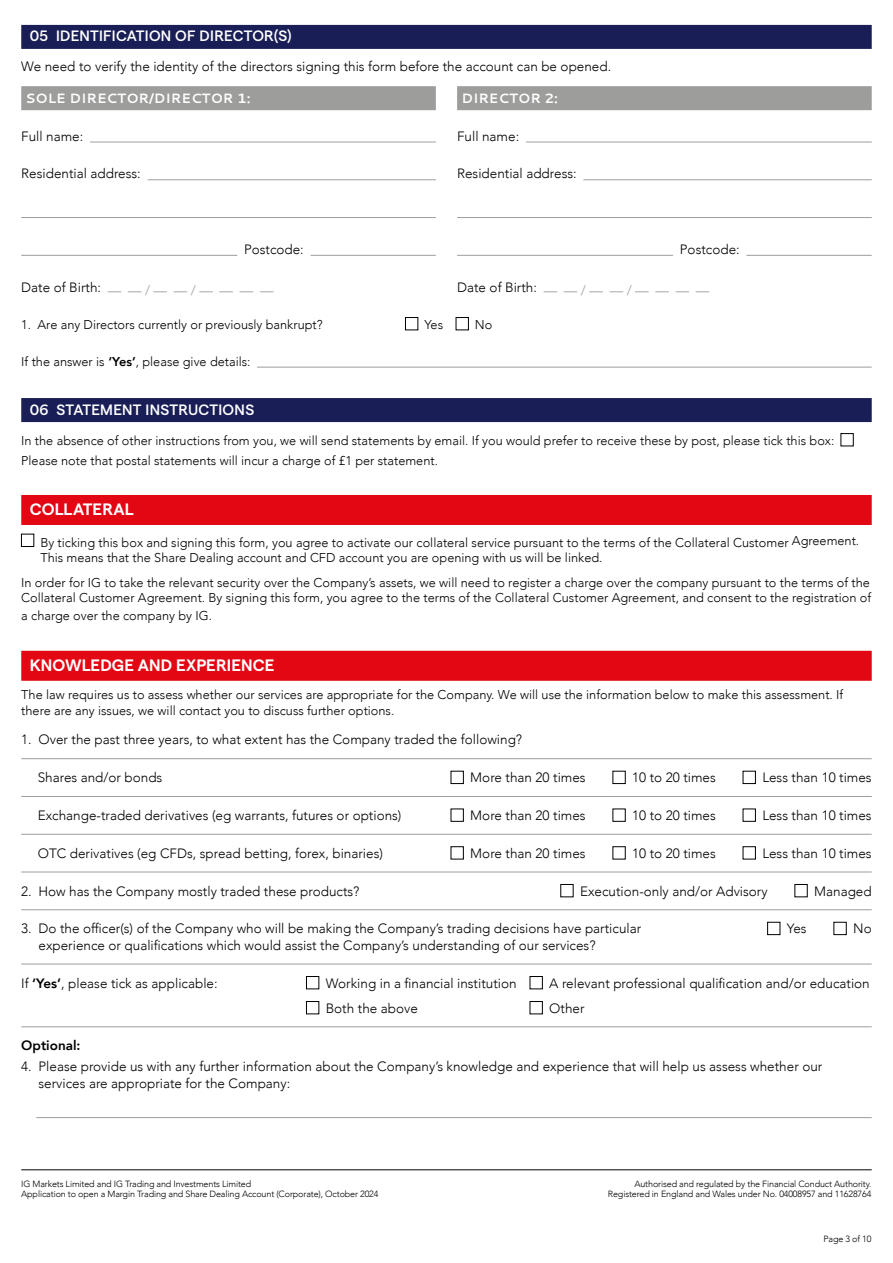
<style>
.page{position:relative;width:893px;height:1263px;background:#fff}
.page>*{position:absolute;margin:0;border:0;box-sizing:border-box;transform-origin:0 0}
.t1{font:600 16.5px "Matter SQ";letter-spacing:.005em;color:#fff}
.t2{font:500 15px "Matter SQ";letter-spacing:.015em;color:#fff}
.t3{font:300 13.5px/16.5px "Avenir";color:#000}
.t4{font:700 13.5px "Cantarell";color:#fff}
.t5{font:800 13.5px "Avenir";color:#000}
.t6{font:300 12.75px/15.8px "Avenir";color:#000}
.t7{font:300 9px/10.5px "Avenir";letter-spacing:-.015em;color:#000;text-align:right}
.s1{color:#9d9d9c}
.s2{font-weight:800}
</style>
<div class="page">
<hr style="left:21px;top:1169px;width:851px;height:1px;background:#000">
<div style="left:21px;top:25px;width:851px;height:24px;background:#1a1e57"></div>
<div style="left:21px;top:86px;width:415px;height:24px;background:#9d9d9c"></div>
<hr style="left:90px;top:142px;width:346px;height:1px;background:#9d9d9c">
<hr style="left:148px;top:180px;width:288px;height:1px;background:#9d9d9c">
<hr style="left:21px;top:217px;width:415px;height:1px;background:#9d9d9c">
<hr style="left:21px;top:255px;width:216px;height:1px;background:#9d9d9c">
<hr style="left:311px;top:255px;width:125px;height:1px;background:#9d9d9c">
<div style="left:457px;top:86px;width:415px;height:24px;background:#9d9d9c"></div>
<hr style="left:526px;top:142px;width:346px;height:1px;background:#9d9d9c">
<hr style="left:583px;top:180px;width:289px;height:1px;background:#9d9d9c">
<hr style="left:457px;top:217px;width:415px;height:1px;background:#9d9d9c">
<hr style="left:457px;top:255px;width:216px;height:1px;background:#9d9d9c">
<hr style="left:746px;top:255px;width:126px;height:1px;background:#9d9d9c">
<div style="left:405px;top:317px;width:13px;height:13px;border:1px solid #000"></div>
<div style="left:456px;top:317px;width:13px;height:13px;border:1px solid #000"></div>
<hr style="left:257px;top:367px;width:615px;height:1px;background:#9d9d9c">
<div style="left:21px;top:398px;width:851px;height:24px;background:#1a1e57"></div>
<div style="left:21px;top:495px;width:851px;height:30px;background:#e30613"></div>
<div style="left:21px;top:651px;width:851px;height:30px;background:#e30613"></div>
<hr style="left:21px;top:758px;width:851px;height:1px;background:#9d9d9c">
<hr style="left:21px;top:796px;width:851px;height:1px;background:#9d9d9c">
<hr style="left:21px;top:834px;width:851px;height:1px;background:#9d9d9c">
<hr style="left:21px;top:872px;width:851px;height:1px;background:#9d9d9c">
<hr style="left:21px;top:909px;width:851px;height:1px;background:#9d9d9c">
<hr style="left:21px;top:964px;width:851px;height:1px;background:#9d9d9c">
<hr style="left:21px;top:1026px;width:851px;height:1px;background:#9d9d9c">
<hr style="left:36px;top:1117px;width:836px;height:1px;background:#9d9d9c">
<div style="left:841px;top:433px;width:12px;height:13px;border:1px solid #000"></div>
<div style="left:21px;top:534px;width:13px;height:13px;border:1px solid #000"></div>
<div style="left:451px;top:771px;width:13px;height:13px;border:1px solid #000"></div>
<div style="left:613px;top:771px;width:12px;height:13px;border:1px solid #000"></div>
<div style="left:743px;top:771px;width:13px;height:13px;border:1px solid #000"></div>
<div style="left:451px;top:809px;width:13px;height:12px;border:1px solid #000"></div>
<div style="left:743px;top:809px;width:13px;height:12px;border:1px solid #000"></div>
<div style="left:451px;top:846px;width:13px;height:13px;border:1px solid #000"></div>
<div style="left:743px;top:846px;width:13px;height:13px;border:1px solid #000"></div>
<div style="left:561px;top:884px;width:12px;height:13px;border:1px solid #000"></div>
<div style="left:795px;top:884px;width:12px;height:13px;border:1px solid #000"></div>
<div style="left:767px;top:922px;width:13px;height:13px;border:1px solid #000"></div>
<div style="left:834px;top:922px;width:12px;height:13px;border:1px solid #000"></div>
<div style="left:306px;top:976px;width:13px;height:13px;border:1px solid #000"></div>
<div style="left:530px;top:976px;width:13px;height:13px;border:1px solid #000"></div>
<div style="left:306px;top:1001px;width:13px;height:13px;border:1px solid #000"></div>
<div style="left:530px;top:1001px;width:13px;height:13px;border:1px solid #000"></div>
<p class="t2" style="left:30px;top:25px;width:263px">05 IDENTIFICATION OF DIRECTOR(S)</p>
<p class="t3" style="left:21px;top:58px;width:591px">We need to verify the identity of the directors signing this form before the account can be opened.</p>
<p class="t4" style="left:26px;top:89px;width:227px">SOLE DIRECTOR/DIRECTOR 1:</p>
<p class="t3" style="left:21px;top:128px;width:64px">Full name:</p>
<p class="t3" style="left:21px;top:165px;width:121px">Residential address:</p>
<p class="t4" style="left:461px;top:89px;width:98px">DIRECTOR 2:</p>
<p class="t3" style="left:457px;top:128px;width:64px">Full name:</p>
<p class="t3" style="left:457px;top:165px;width:121px">Residential address:</p>
<p class="t3" style="left:244px;top:241px;width:61px">Postcode:</p>
<p class="t3" style="left:21px;top:279px;width:254px">Date of Birth: <span class="s1">— — / — — / — — — —</span></p>
<p class="t3" style="left:680px;top:241px;width:61px">Postcode:</p>
<p class="t3" style="left:457px;top:279px;width:254px">Date of Birth: <span class="s1">— — / — — / — — — —</span></p>
<p class="t6" style="left:21px;top:316px;width:303px">1. Are any Directors currently or previously bankrupt?</p>
<p class="t6" style="left:424px;top:316px;width:20px">Yes</p>
<p class="t6" style="left:475px;top:316px;width:19px">No</p>
<p class="t6" style="left:21px;top:353px;width:231px">If the answer is <span class="s2">‘Yes’</span>, please give details:</p>
<p class="t2" style="left:30px;top:398px;width:226px">06 STATEMENT INSTRUCTIONS</p>
<p class="t6" style="left:21px;top:430px;width:815px;line-height:20px">In the absence of other instructions from you, we will send statements by email. If you would prefer to receive these by post, please tick this box:<br>Please note that postal statements will incur a charge of £1 per statement.</p>
<p class="t1" style="left:30px;top:497px;width:105px">COLLATERAL</p>
<p class="t6" style="left:40px;top:534px;width:820px">By ticking this box and signing this form, you agree to activate our collateral service pursuant to the terms of the Collateral Customer Agreement.<br>This means that the Share Dealing account and CFD account you are opening with us will be linked.</p>
<p class="t6" style="left:21px;top:574px;width:851px">In order for IG to take the relevant security over the Company’s assets, we will need to register a charge over the company pursuant to the terms of the<br>Collateral Customer Agreement. By signing this form, you agree to the terms of the Collateral Customer Agreement, and consent to the registration of</p>
<p class="t6" style="left:21px;top:608px;width:192px">a charge over the company by IG.</p>
<p class="t1" style="left:30px;top:653px;width:246px">KNOWLEDGE AND EXPERIENCE</p>
<p class="t6" style="left:21px;top:687px;width:824px">The law requires us to assess whether our services are appropriate for the Company. We will use the information below to make this assessment. If there are any issues, we will contact you to discuss further options.</p>
<p class="t3" style="left:21px;top:732px;width:502px">1. Over the past three years, to what extent has the Company traded the following?</p>
<p class="t3" style="left:38px;top:769px;width:126px">Shares and/or bonds</p>
<p class="t3" style="left:470px;top:769px;width:117px">More than 20 times</p>
<p class="t3" style="left:632px;top:769px;width:85px">10 to 20 times</p>
<p class="t3" style="left:762px;top:769px;width:111px">Less than 10 times</p>
<p class="t3" style="left:38px;top:807px;width:365px">Exchange-traded derivatives (eg warrants, futures or options)</p>
<p class="t3" style="left:470px;top:807px;width:117px">More than 20 times</p>
<p class="t3" style="left:632px;top:807px;width:85px">10 to 20 times</p>
<p class="t3" style="left:762px;top:807px;width:111px">Less than 10 times</p>
<p class="t3" style="left:38px;top:845px;width:347px">OTC derivatives (eg CFDs, spread betting, forex, binaries)</p>
<p class="t3" style="left:470px;top:845px;width:117px">More than 20 times</p>
<p class="t3" style="left:632px;top:845px;width:85px">10 to 20 times</p>
<p class="t3" style="left:762px;top:845px;width:111px">Less than 10 times</p>
<p class="t3" style="left:21px;top:883px;width:340px">2. How has the Company mostly traded these products?</p>
<p class="t3" style="left:580px;top:883px;width:189px">Execution-only and/or Advisory</p>
<p class="t3" style="left:814px;top:883px;width:59px">Managed</p>
<p class="t3" style="left:21px;top:920px;width:621px">3. Do the officer(s) of the Company who will be making the Company’s trading decisions have particular</p>
<p class="t3" style="left:787px;top:920px;width:21px">Yes</p>
<p class="t3" style="left:853px;top:920px;width:20px">No</p>
<p class="t3" style="left:39px;top:937px;width:559px">experience or qualifications which would assist the Company’s understanding of our services?</p>
<p class="t3" style="left:21px;top:975px;width:198px">If <span class="s2">‘Yes’</span>, please tick as applicable:</p>
<p class="t3" style="left:326px;top:975px;width:192px">Working in a financial institution</p>
<p class="t3" style="left:549px;top:975px;width:322px">A relevant professional qualification and/or education</p>
<p class="t3" style="left:326px;top:1000px;width:94px">Both the above</p>
<p class="t3" style="left:549px;top:1000px;width:37px">Other</p>
<p class="t5" style="left:21px;top:1035px;width:61px">Optional:</p>
<p class="t3" style="left:39px;top:1058px;width:785px;text-indent:-17px">4. Please provide us with any further information about the Company’s knowledge and experience that will help us assess whether our services are appropriate for the Company:</p>
<p class="t7" style="left:21px;top:1178px;width:359px;text-align:left">IG Markets Limited and IG Trading and Investments Limited<br>Application to open a Margin Trading and Share Dealing Account (Corporate), October 2024</p>
<p class="t7" style="left:608px;top:1178px;width:265px">Authorised and regulated by the Financial Conduct Authority.<br>Registered in England and Wales under No. 04008957 and 11628764</p>
<p class="t7" style="left:823px;top:1233px;width:49px">Page 3 of 10</p>
</div>
